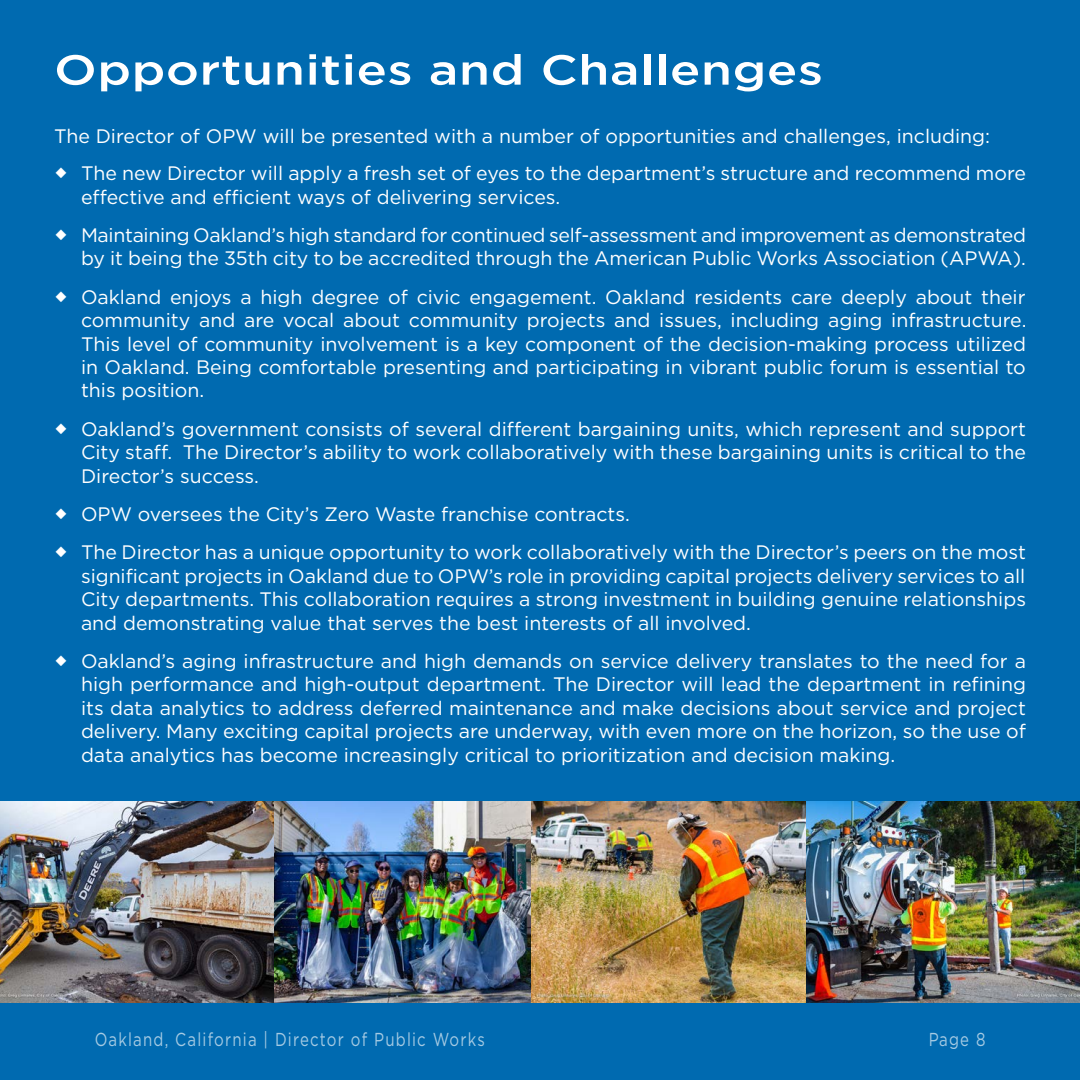
<style>
.page{position:relative;width:1080px;height:1080px;background:#006ab0}
.page>*{position:absolute;margin:0;border:0;box-sizing:border-box;transform-origin:0 0}
.RA_Major_Heading_white{font:500 42px "Gotham";letter-spacing:.01em;color:#fff;scale:1.2 1}
.Normal_white{font:19.5px/23.4px "Gotham";color:#fff;text-align:justify}
.t1{font:18.75px "Gotham";letter-spacing:.08em;color:#fff;scale:.8 1}
</style>
<div class="page">
<img style="left:0;top:801px;width:532px;height:201px">
<img style="left:532px;top:801px;width:548px;height:201px">
<p class="RA_Major_Heading_white" style="left:54px;top:46px;width:642px">Opportunities and Challenges</p>
<p class="Normal_white" style="left:54px;top:124px;width:938px">The Director of OPW will be presented with a number of opportunities and challenges, including:</p>
<p class="Normal_white" style="left:81px;top:161px;width:947px">The new Director will apply a fresh set of eyes to the department’s structure and recommend more effective and efficient ways of delivering services.</p>
<p class="Normal_white" style="left:81px;top:223px;width:947px">Maintaining Oakland’s high standard for continued self-assessment and improvement as demonstrated by it being the 35th city to be accredited through the American Public Works Association (APWA).</p>
<p class="Normal_white" style="left:81px;top:285px;width:947px">Oakland enjoys a high degree of civic engagement. Oakland residents care deeply about their community and are vocal about community projects and issues, including aging infrastructure.<br>This level of community involvement is a key component of the decision-making process utilized in Oakland. Being comfortable presenting and participating in vibrant public forum is essential to this position.</p>
<p class="Normal_white" style="left:81px;top:417px;width:947px">Oakland’s government consists of several different bargaining units, which represent and support City staff. The Director’s ability to work collaboratively with these bargaining units is critical to the Director’s success.</p>
<p class="Normal_white" style="left:81px;top:502px;width:550px">OPW oversees the City’s Zero Waste franchise contracts.</p>
<p class="Normal_white" style="left:81px;top:540px;width:947px">The Director has a unique opportunity to work collaboratively with the Director’s peers on the most significant projects in Oakland due to OPW’s role in providing capital projects delivery services to all City departments. This collaboration requires a strong investment in building genuine relationships and demonstrating value that serves the best interests of all involved.</p>
<p class="Normal_white" style="left:81px;top:649px;width:947px">Oakland’s aging infrastructure and high demands on service delivery translates to the need for a high performance and high-output department. The Director will lead the department in refining its data analytics to address deferred maintenance and make decisions about service and project delivery. Many exciting capital projects are underway, with even more on the horizon, so the use of data analytics has become increasingly critical to prioritization and decision making.</p>
<p class="t1" style="left:94px;top:1029px;width:490px">Oakland, California | Director of Public Works</p>
<p class="t1" style="left:928px;top:1029px;width:73px">Page 8</p>
</div>
